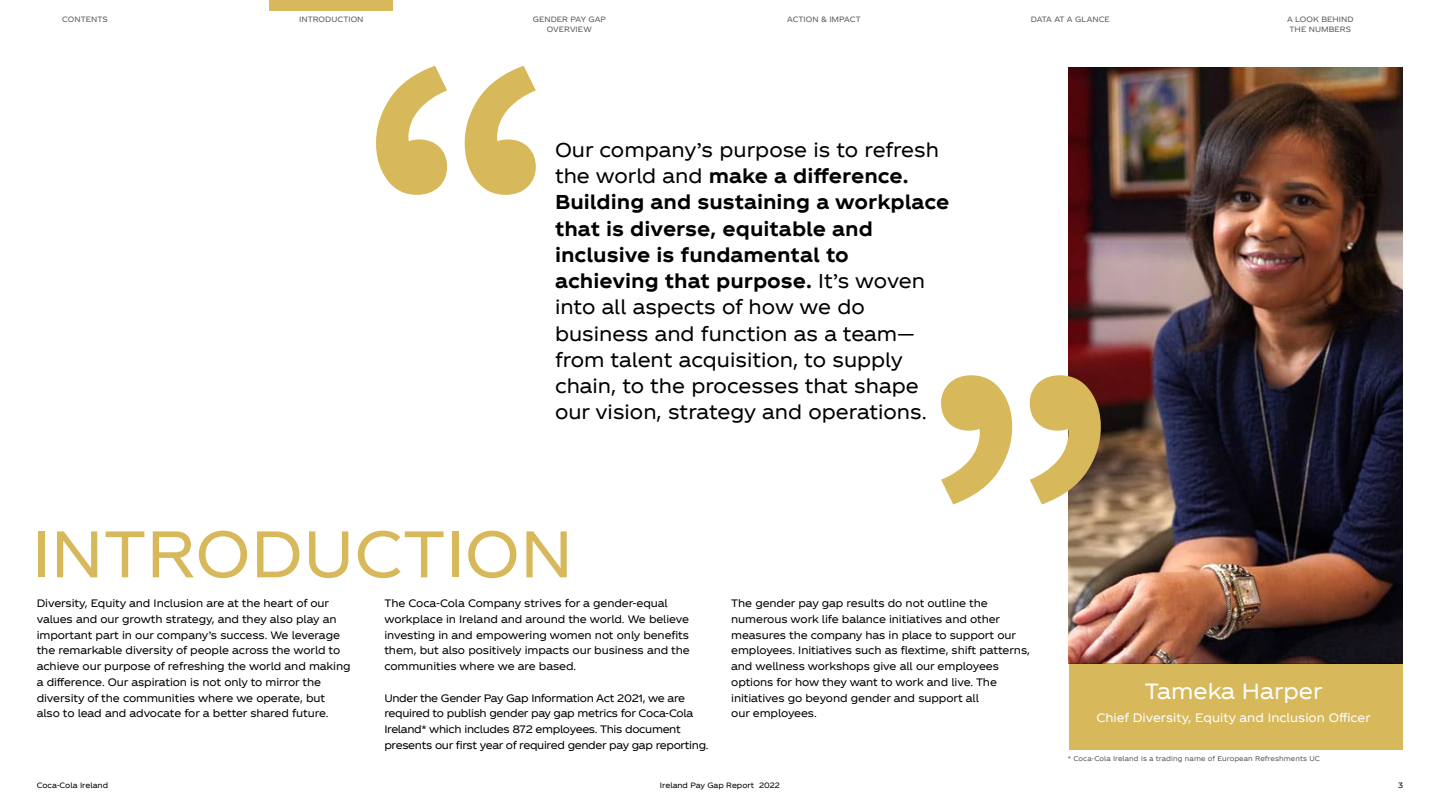
<style>
.page{position:relative;width:1440px;height:810px;background:#fff}
.page>*{position:absolute;margin:0;border:0;box-sizing:border-box;transform-origin:0 0}
.t1{font:63.75px "Unity";color:#d7b85b}
.t2{font:21.38px "Unity";color:#fff}
.t3{font:19.5px/26.2px "Unity";color:#000}
.t4{font:11.93px "Unity";color:#fff}
.t5{font:10.5px/15.8px "Unity";letter-spacing:-.01em;color:#000}
.t6{font:10.5px/15.8px "Unity";letter-spacing:-.03em;color:#000}
.t7{font:7.5px/9.8px "Unity";letter-spacing:.005em;color:#595959;text-align:center}
.t8{font:7.5px "Unity";color:#000}
.t9{font:7.5px "Unity";color:#000}
.t10{font:6.75px "Unity";letter-spacing:.01em;color:#595959}
.s1{font-weight:700}
</style>
<div class="page">
<img style="left:1069px;top:68px;width:333px;height:595px">
<svg style="left:376px;top:66px;width:160px;height:129px"></svg>
<svg style="left:941px;top:375px;width:160px;height:129px"></svg>
<div style="left:1069px;top:663px;width:333px;height:87px;background:#d7b85b"></div>
<div style="left:270px;top:0;width:123px;height:10px;background:#d7b85b"></div>
<p class="t7" style="left:62px;top:14px;width:47px">CONTENTS</p>
<p class="t7" style="left:787px;top:14px;width:75px">ACTION &amp; IMPACT</p>
<p class="t7" style="left:299px;top:14px;width:66px">INTRODUCTION</p>
<p class="t7" style="left:533px;top:14px;width:75px">GENDER PAY GAP</p>
<p class="t7" style="left:1031px;top:14px;width:81px">DATA AT A GLANCE</p>
<p class="t7" style="left:547px;top:24px;width:46px">OVERVIEW</p>
<p class="t3" style="left:555px;top:134px;width:396px">Our company’s purpose is to refresh the world and <span class="s1">make a difference.<br>Building and sustaining a workplace that is diverse, equitable and inclusive is fundamental to achieving that purpose.</span> It’s woven into all aspects of how we do business and function as a team— from talent acquisition, to supply chain, to the processes that shape our vision, strategy and operations.</p>
<p class="t7" style="left:1287px;top:14px;width:68px">A LOOK BEHIND<br>THE NUMBERS</p>
<h1 class="t1" style="left:32px;top:498px;width:543px">INTRODUCTION</h1>
<p class="t5" style="left:384px;top:594px;width:307px">The Coca-Cola Company strives for a gender-equal workplace in Ireland and around the world. We believe investing in and empowering women not only benefits them, but also positively impacts our business and the communities where we are based.</p>
<p class="t6" style="left:384px;top:689px;width:326px">Under the Gender Pay Gap Information Act 2021, we are required to publish gender pay gap metrics for Coca-Cola Ireland* which includes 872 employees. This document presents our first year of required gender pay gap reporting.</p>
<p class="t5" style="left:37px;top:594px;width:315px">Diversity, Equity and Inclusion are at the heart of our values and our growth strategy, and they also play an important part in our company’s success. We leverage the remarkable diversity of people across the world to achieve our purpose of refreshing the world and making a difference. Our aspiration is not only to mirror the diversity of the communities where we operate, but also to lead and advocate for a better shared future.</p>
<p class="t5" style="left:731px;top:594px;width:300px">The gender pay gap results do not outline the numerous work life balance initiatives and other measures the company has in place to support our employees. Initiatives such as flextime, shift patterns, and wellness workshops give all our employees options for how they want to work and live. The initiatives go beyond gender and support all<br>our employees.</p>
<h2 class="t2" style="left:1145px;top:673px;width:179px">Tameka Harper</h2>
<p class="t4" style="left:1096px;top:707px;width:276px">Chief Diversity, Equity and Inclusion Officer</p>
<p class="t10" style="left:1068px;top:752px;width:254px">* Coca-Cola Ireland is a trading name of European Refreshments UC</p>
<p class="t8" style="left:37px;top:779px;width:73px">Coca-Cola Ireland</p>
<p class="t8" style="left:660px;top:779px;width:122px">Ireland Pay Gap Report 2022</p>
<p class="t9" style="left:1398px;top:779px;width:7px">3</p>
</div>
